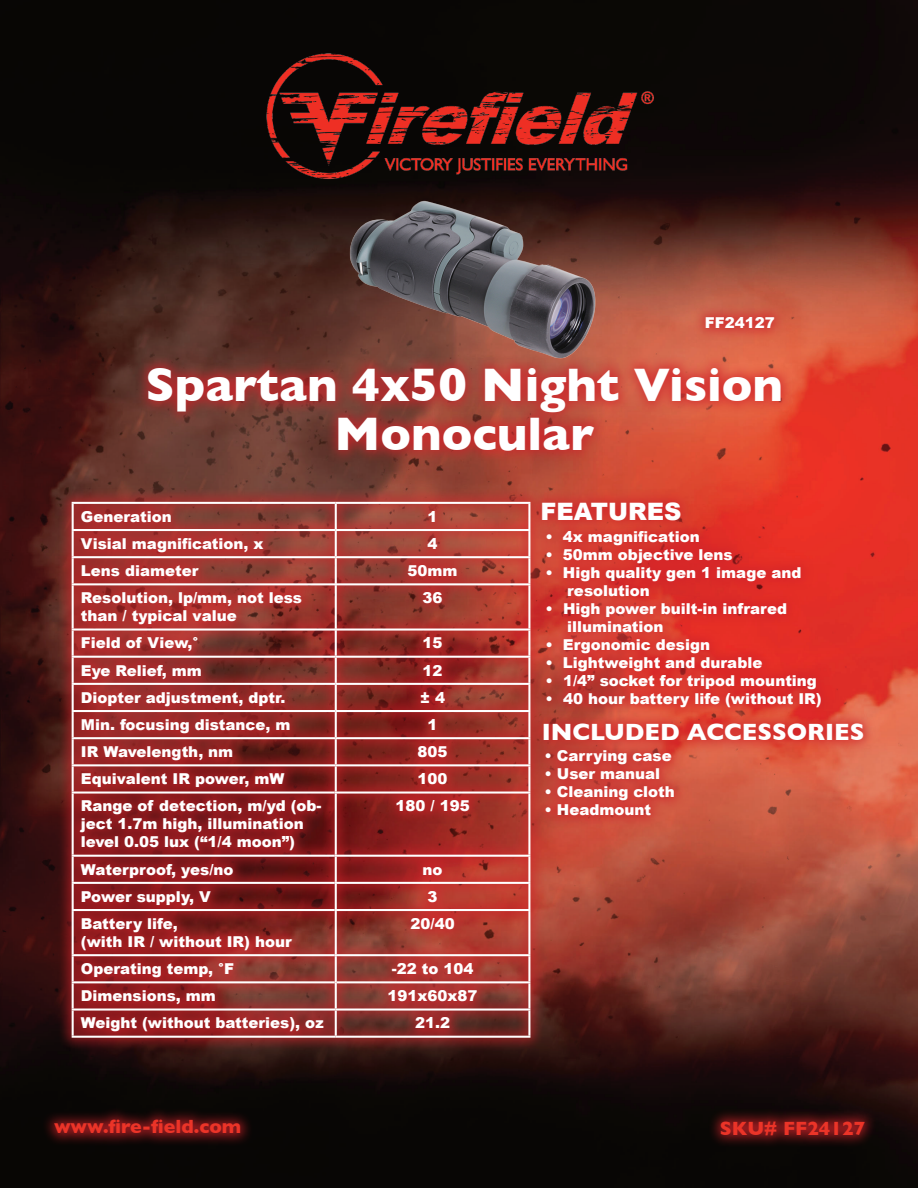
<style>
.page{position:relative;width:918px;height:1188px;background:#fff}
.page>*{position:absolute;margin:0;border:0;box-sizing:border-box;transform-origin:0 0}
.t1{font:700 48px/48.6px "Gill Sans";color:#fff;text-align:center}
.t2{font:700 24px "Gill Sans";color:#fff}
.t3{font:900 24px "Arial";color:#fff}
.t4{font:700 19.5px "Gill Sans";color:#eb3428}
.t5{font:900 15px/18px "Arial";color:#fff}
</style>
<div class="page">
<img style="left:0;top:0;width:918px;height:1188px">
<div style="left:707px;top:1108px;width:170px;height:41px;background:#d1232a;opacity:.75"></div>
<div style="left:41px;top:1106px;width:213px;height:41px;background:#d1232a;opacity:.75"></div>
<div style="left:529px;top:489px;width:165px;height:45px;background:#d1232a;opacity:.75"></div>
<div style="left:530px;top:710px;width:346px;height:119px;background:#d1232a;opacity:.75"></div>
<div style="left:134px;top:355px;width:661px;height:109px;background:#d1232a;opacity:.75"></div>
<img style="left:342px;top:194px;width:261px;height:172px">
<div style="left:58px;top:488px;width:486px;height:564px;background:#d1232a;opacity:.75"></div>
<hr style="left:72px;top:502px;width:264px;height:2px;background:#fff">
<hr style="left:72px;top:504px;width:2px;height:25px;background:#fff">
<hr style="left:336px;top:502px;width:194px;height:2px;background:#fff">
<hr style="left:335px;top:504px;width:2px;height:25px;background:#fff">
<hr style="left:528px;top:504px;width:2px;height:25px;background:#fff">
<hr style="left:72px;top:529px;width:264px;height:2px;background:#fff">
<hr style="left:72px;top:531px;width:2px;height:25px;background:#fff">
<hr style="left:336px;top:529px;width:194px;height:2px;background:#fff">
<hr style="left:335px;top:531px;width:2px;height:25px;background:#fff">
<hr style="left:528px;top:531px;width:2px;height:25px;background:#fff">
<hr style="left:72px;top:556px;width:264px;height:2px;background:#fff">
<hr style="left:72px;top:558px;width:2px;height:25px;background:#fff">
<hr style="left:336px;top:556px;width:194px;height:2px;background:#fff">
<hr style="left:335px;top:558px;width:2px;height:25px;background:#fff">
<hr style="left:528px;top:558px;width:2px;height:25px;background:#fff">
<hr style="left:335px;top:583px;width:195px;height:2px;background:#fff">
<hr style="left:528px;top:585px;width:2px;height:44px;background:#fff">
<hr style="left:72px;top:631px;width:2px;height:25px;background:#fff">
<hr style="left:335px;top:629px;width:195px;height:2px;background:#fff">
<hr style="left:335px;top:631px;width:2px;height:25px;background:#fff">
<hr style="left:528px;top:631px;width:2px;height:25px;background:#fff">
<hr style="left:72px;top:656px;width:264px;height:2px;background:#fff">
<hr style="left:72px;top:658px;width:2px;height:25px;background:#fff">
<hr style="left:336px;top:656px;width:194px;height:2px;background:#fff">
<hr style="left:335px;top:658px;width:2px;height:25px;background:#fff">
<hr style="left:528px;top:658px;width:2px;height:25px;background:#fff">
<hr style="left:72px;top:683px;width:264px;height:2px;background:#fff">
<hr style="left:72px;top:685px;width:2px;height:25px;background:#fff">
<hr style="left:336px;top:683px;width:194px;height:2px;background:#fff">
<hr style="left:335px;top:685px;width:2px;height:25px;background:#fff">
<hr style="left:528px;top:685px;width:2px;height:25px;background:#fff">
<hr style="left:72px;top:710px;width:264px;height:2px;background:#fff">
<hr style="left:72px;top:712px;width:2px;height:25px;background:#fff">
<hr style="left:336px;top:710px;width:194px;height:2px;background:#fff">
<hr style="left:335px;top:712px;width:2px;height:25px;background:#fff">
<hr style="left:528px;top:712px;width:2px;height:25px;background:#fff">
<hr style="left:72px;top:583px;width:265px;height:2px;background:#fff">
<hr style="left:72px;top:585px;width:2px;height:44px;background:#fff">
<hr style="left:335px;top:585px;width:2px;height:44px;background:#fff">
<hr style="left:72px;top:629px;width:265px;height:2px;background:#fff">
<hr style="left:72px;top:737px;width:264px;height:2px;background:#fff">
<hr style="left:72px;top:739px;width:2px;height:25px;background:#fff">
<hr style="left:336px;top:737px;width:194px;height:2px;background:#fff">
<hr style="left:335px;top:739px;width:2px;height:25px;background:#fff">
<hr style="left:528px;top:739px;width:2px;height:25px;background:#fff">
<hr style="left:72px;top:764px;width:264px;height:2px;background:#fff">
<hr style="left:72px;top:766px;width:2px;height:26px;background:#fff">
<hr style="left:72px;top:792px;width:263px;height:2px;background:#fff">
<hr style="left:72px;top:794px;width:2px;height:61px;background:#fff">
<hr style="left:336px;top:764px;width:194px;height:2px;background:#fff">
<hr style="left:335px;top:766px;width:2px;height:26px;background:#fff">
<hr style="left:528px;top:766px;width:2px;height:26px;background:#fff">
<hr style="left:335px;top:792px;width:195px;height:2px;background:#fff">
<hr style="left:335px;top:794px;width:2px;height:61px;background:#fff">
<hr style="left:528px;top:794px;width:2px;height:61px;background:#fff">
<hr style="left:72px;top:855px;width:263px;height:2px;background:#fff">
<hr style="left:72px;top:857px;width:2px;height:25px;background:#fff">
<hr style="left:335px;top:855px;width:195px;height:2px;background:#fff">
<hr style="left:335px;top:857px;width:2px;height:25px;background:#fff">
<hr style="left:528px;top:857px;width:2px;height:25px;background:#fff">
<hr style="left:72px;top:882px;width:263px;height:2px;background:#fff">
<hr style="left:72px;top:884px;width:2px;height:25px;background:#fff">
<hr style="left:72px;top:909px;width:263px;height:2px;background:#fff">
<hr style="left:72px;top:911px;width:2px;height:43px;background:#fff">
<hr style="left:335px;top:882px;width:195px;height:2px;background:#fff">
<hr style="left:335px;top:884px;width:2px;height:25px;background:#fff">
<hr style="left:528px;top:884px;width:2px;height:25px;background:#fff">
<hr style="left:335px;top:909px;width:195px;height:2px;background:#fff">
<hr style="left:335px;top:911px;width:2px;height:43px;background:#fff">
<hr style="left:528px;top:911px;width:2px;height:43px;background:#fff">
<hr style="left:335px;top:954px;width:195px;height:2px;background:#fff">
<hr style="left:528px;top:956px;width:2px;height:25px;background:#fff">
<hr style="left:337px;top:981px;width:193px;height:2px;background:#fff">
<hr style="left:528px;top:983px;width:2px;height:26px;background:#fff">
<hr style="left:336px;top:1009px;width:194px;height:2px;background:#fff">
<hr style="left:72px;top:954px;width:263px;height:2px;background:#fff">
<hr style="left:72px;top:956px;width:2px;height:25px;background:#fff">
<hr style="left:72px;top:981px;width:263px;height:2px;background:#fff">
<hr style="left:72px;top:983px;width:2px;height:26px;background:#fff">
<hr style="left:72px;top:1009px;width:264px;height:2px;background:#fff">
<hr style="left:72px;top:1011px;width:2px;height:25px;background:#fff">
<hr style="left:72px;top:1036px;width:264px;height:2px;background:#fff">
<hr style="left:335px;top:956px;width:2px;height:26px;background:#fff">
<hr style="left:335px;top:982px;width:2px;height:27px;background:#fff">
<hr style="left:335px;top:1011px;width:2px;height:25px;background:#fff">
<hr style="left:528px;top:1011px;width:2px;height:25px;background:#fff">
<hr style="left:336px;top:1036px;width:194px;height:2px;background:#fff">
<div style="left:534px;top:517px;width:300px;height:203px;background:#d1232a;opacity:.75"></div>
<div style="left:693px;top:304px;width:95px;height:37px;background:#d1232a;opacity:.75"></div>
<img style="left:260px;top:53px;width:398px;height:127px">
<p class="t5" style="left:705px;top:313px;width:72px">FF24127</p>
<h1 class="t1" style="left:146px;top:360px;width:639px">Spartan 4x50 Night Vision<br>Monocular</h1>
<p class="t5" style="left:81px;top:507px;width:92px">Generation</p>
<p class="t5" style="left:428px;top:507px;width:12px">1</p>
<p class="t5" style="left:81px;top:534px;width:184px">Visial magnification, x</p>
<p class="t5" style="left:428px;top:534px;width:12px">4</p>
<p class="t5" style="left:81px;top:561px;width:119px">Lens diameter</p>
<p class="t5" style="left:408px;top:561px;width:52px">50mm</p>
<p class="t5" style="left:81px;top:588px;width:223px">Resolution, lp/mm, not less than / typical value</p>
<p class="t5" style="left:423px;top:588px;width:22px">36</p>
<p class="t5" style="left:81px;top:634px;width:119px">Field of View,°</p>
<p class="t5" style="left:423px;top:634px;width:22px">15</p>
<p class="t5" style="left:81px;top:661px;width:123px">Eye Relief, mm</p>
<p class="t5" style="left:423px;top:661px;width:22px">12</p>
<p class="t5" style="left:81px;top:688px;width:206px">Diopter adjustment, dptr.</p>
<p class="t5" style="left:420px;top:688px;width:26px">± 4</p>
<p class="t5" style="left:81px;top:715px;width:211px">Min. focusing distance, m</p>
<p class="t5" style="left:428px;top:715px;width:12px">1</p>
<p class="t5" style="left:81px;top:742px;width:154px">IR Wavelength, nm</p>
<p class="t5" style="left:418px;top:742px;width:32px">805</p>
<p class="t5" style="left:81px;top:769px;width:205px">Equivalent IR power, mW</p>
<p class="t5" style="left:418px;top:769px;width:32px">100</p>
<p class="t5" style="left:81px;top:797px;width:242px">Range of detection, m/yd (ob&shy;ject 1.7m high, illumination level 0.05 lux (“1/4 moon”)</p>
<p class="t5" style="left:396px;top:797px;width:76px">180 / 195</p>
<p class="t5" style="left:81px;top:860px;width:154px">Waterproof, yes/no</p>
<p class="t5" style="left:423px;top:860px;width:22px">no</p>
<p class="t5" style="left:81px;top:887px;width:131px">Power supply, V</p>
<p class="t5" style="left:428px;top:887px;width:12px">3</p>
<p class="t5" style="left:81px;top:914px;width:212px">Battery life,<br>(with IR / without IR) hour</p>
<p class="t5" style="left:411px;top:914px;width:46px">20/40</p>
<p class="t5" style="left:81px;top:959px;width:155px">Operating temp, °F</p>
<p class="t5" style="left:392px;top:959px;width:83px">-22 to 104</p>
<p class="t5" style="left:81px;top:986px;width:137px">Dimensions, mm</p>
<p class="t5" style="left:388px;top:986px;width:92px">191x60x87</p>
<p class="t5" style="left:81px;top:1014px;width:244px">Weight (without batteries), oz</p>
<p class="t5" style="left:415px;top:1014px;width:37px">21.2</p>
<h2 class="t3" style="left:541px;top:494px;width:143px">FEATURES</h2>
<p class="t5" style="left:545px;top:527px;width:156px">• 4x magnification</p>
<p class="t5" style="left:545px;top:545px;width:189px">• 50mm objective lens</p>
<p class="t5" style="left:567px;top:563px;width:236px;text-indent:-22px">• High quality gen 1 image and resolution</p>
<p class="t5" style="left:567px;top:599px;width:222px;text-indent:-22px">• High power built-in infrared illumination</p>
<p class="t5" style="left:545px;top:635px;width:166px">• Ergonomic design</p>
<p class="t5" style="left:545px;top:653px;width:218px">• Lightweight and durable</p>
<p class="t5" style="left:545px;top:671px;width:273px">• 1/4” socket for tripod mounting</p>
<p class="t5" style="left:545px;top:689px;width:278px">• 40 hour battery life (without IR)</p>
<h2 class="t2" style="left:542px;top:713px;width:324px">INCLUDED ACCESSORIES</h2>
<p class="t5" style="left:544px;top:747px;width:129px">• Carrying case</p>
<p class="t5" style="left:544px;top:765px;width:117px">• User manual</p>
<p class="t5" style="left:544px;top:783px;width:132px">• Cleaning cloth</p>
<p class="t5" style="left:544px;top:801px;width:108px">• Headmount</p>
<h3 class="t4" style="left:54px;top:1111px;width:189px">www.fire-field.com</h3>
<h3 class="t4" style="left:720px;top:1113px;width:147px">SKU# FF24127</h3>
</div>
